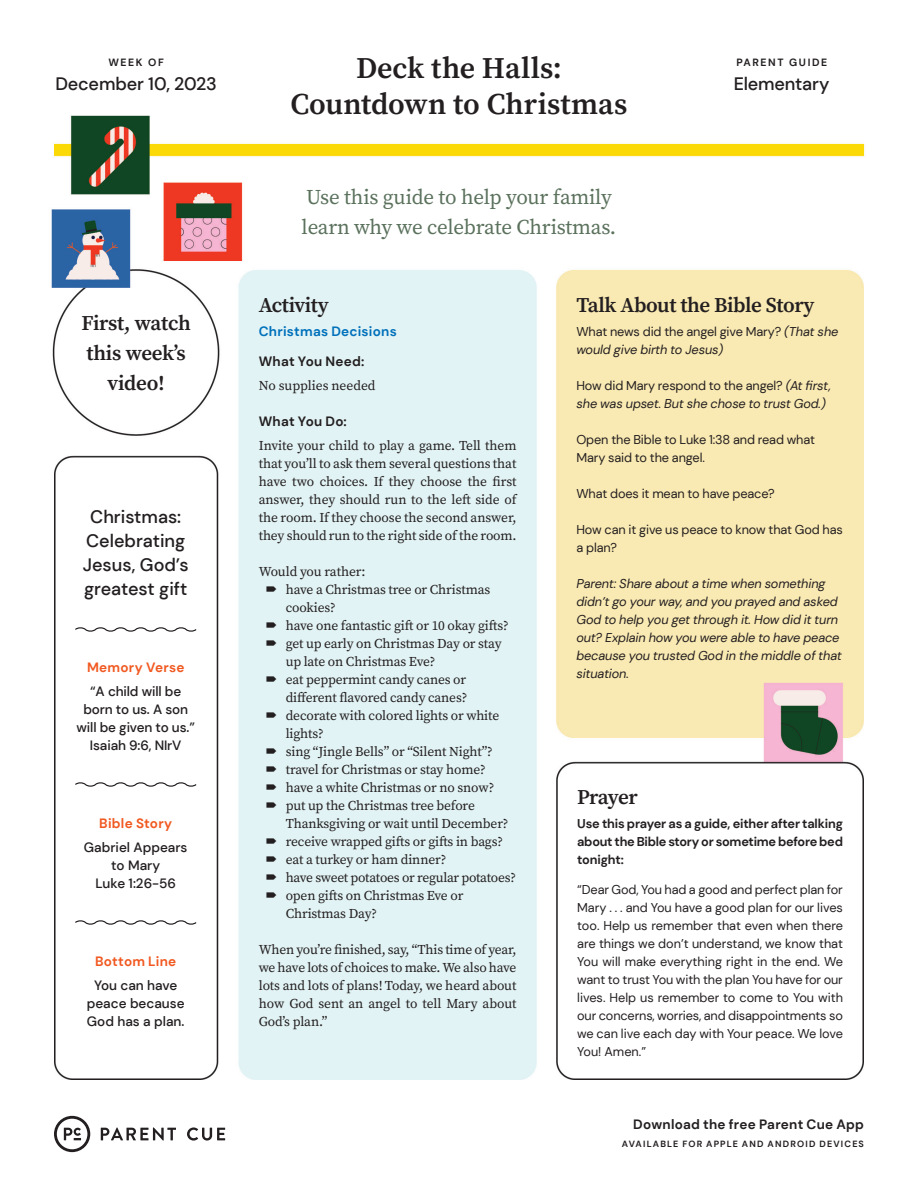
<style>
.page{position:relative;width:918px;height:1188px;background:#fff}
.page>*{position:absolute;margin:0;border:0;box-sizing:border-box;transform-origin:0 0}
.t1{font:600 30px/36px "Source Serif Pro";color:#231f20;text-align:center}
.t2{font:600 21px/30px "Source Serif Pro";letter-spacing:-.02em;color:#231f20;text-align:center}
.t3{font:21px/30px "Source Serif Pro";letter-spacing:-.01em;color:#5a715c}
.t4{font:500 18px/24px "DM Sans";color:#231f20;text-align:center}
.t5{font:13.5px/18px "Source Serif Pro";letter-spacing:-.01em;color:#231f20;text-align:justify}
.t6{font:500 13.5px/18px "DM Sans";color:#231f20;text-align:center}
.t7{font:700 13.5px "DM Sans";letter-spacing:.015em;color:#231f20}
.t8{font:700 13.5px "DM Sans";letter-spacing:.02em;color:#f15921}
.t9{font:700 13.5px "DM Sans";letter-spacing:.015em;color:#0071bb}
.t10{font:12.75px/18px "DM Sans";letter-spacing:-.01em;color:#231f20}
.t11{font:italic 12.75px/18px "DM Sans";letter-spacing:-.01em;color:#231f20}
.t12{font:700 12.75px/18px "DM Sans";letter-spacing:-.02em;color:#231f20;text-align:justify}
.t13{font:700 10.5px "DM Sans";letter-spacing:.15em;color:#231f20}
.t14{font:700 9px "DM Sans";letter-spacing:.13em;color:#231f20}
.s1{font-style:normal}
</style>
<div class="page">
<img style="left:51px;top:115px;width:814px;height:1038px">
<svg style="left:101px;top:1127px;width:75px;height:14px"></svg>
<svg style="left:187px;top:1127px;width:38px;height:14px"></svg>
<svg style="left:54px;top:1116px;width:36px;height:36px"></svg>
<svg style="left:74px;top:626px;width:124px;height:7px"></svg>
<svg style="left:74px;top:781px;width:124px;height:7px"></svg>
<svg style="left:74px;top:919px;width:124px;height:7px"></svg>
<svg style="left:267px;top:586px;width:9px;height:6px"></svg>
<svg style="left:267px;top:622px;width:9px;height:6px"></svg>
<svg style="left:267px;top:640px;width:9px;height:6px"></svg>
<svg style="left:267px;top:676px;width:9px;height:6px"></svg>
<svg style="left:267px;top:712px;width:9px;height:6px"></svg>
<svg style="left:267px;top:748px;width:9px;height:6px"></svg>
<svg style="left:267px;top:766px;width:9px;height:6px"></svg>
<svg style="left:267px;top:784px;width:9px;height:6px"></svg>
<svg style="left:267px;top:802px;width:9px;height:6px"></svg>
<svg style="left:267px;top:838px;width:9px;height:6px"></svg>
<svg style="left:267px;top:856px;width:9px;height:6px"></svg>
<svg style="left:267px;top:874px;width:9px;height:6px"></svg>
<svg style="left:267px;top:892px;width:9px;height:6px"></svg>
<p class="t13" style="left:108px;top:56px;width:57px">WEEK OF</p>
<h3 class="t4" style="left:55px;top:72px;width:163px">December 10, 2023</h3>
<h2 class="t2" style="left:81px;top:308px;width:111px">First, watch this week’s video!</h2>
<h3 class="t4" style="left:83px;top:505px;width:107px">Christmas:<br>Celebrating<br>Jesus, God’s greatest gift</h3>
<p class="t8" style="left:87px;top:659px;width:99px">Memory Verse</p>
<p class="t6" style="left:77px;top:682px;width:120px">“A child will be born to us. A son will be given to us.”<br>Isaiah 9:6, NIrV</p>
<p class="t8" style="left:99px;top:815px;width:75px">Bible Story</p>
<p class="t6" style="left:84px;top:838px;width:105px">Gabriel Appears to Mary<br>Luke 1:26-56</p>
<p class="t8" style="left:95px;top:953px;width:83px">Bottom Line</p>
<p class="t6" style="left:87px;top:976px;width:99px">You can have peace because<br>God has a plan.</p>
<h1 class="t1" style="left:290px;top:50px;width:339px">Deck the Halls:<br>Countdown to Christmas</h1>
<h2 class="t3" style="left:302px;top:182px;width:316px">Use this guide to help your family learn why we celebrate Christmas.</h2>
<p class="t13" style="left:736px;top:56px;width:92px">PARENT GUIDE</p>
<h3 class="t4" style="left:734px;top:72px;width:97px">Elementary</h3>
<h2 class="t2" style="left:259px;top:290px;width:71px">Activity</h2>
<p class="t9" style="left:259px;top:323px;width:140px">Christmas Decisions</p>
<p class="t7" style="left:259px;top:353px;width:107px">What You Need:</p>
<p class="t5" style="left:259px;top:376px;width:118px">No supplies needed</p>
<p class="t7" style="left:259px;top:413px;width:90px">What You Do:</p>
<p class="t5" style="left:259px;top:437px;width:259px">Invite your child to play a game. Tell them that you’ll to ask them several questions that have two choices. If they choose the first answer, they should run to the left side of the room. If they choose the second answer, they should run to the right side of the room.</p>
<p class="t5" style="left:286px;top:562px;width:232px;text-align:left;text-indent:-27px">Would you rather:<br>have a Christmas tree or Christmas cookies?<br>have one fantastic gift or 10 okay gifts? get up early on Christmas Day or stay up late on Christmas Eve?<br>eat peppermint candy canes or different flavored candy canes? decorate with colored lights or white lights?<br>sing “Jingle Bells” or “Silent Night”? travel for Christmas or stay home? have a white Christmas or no snow? put up the Christmas tree before<br>Thanksgiving or wait until December? receive wrapped gifts or gifts in bags? eat a turkey or ham dinner?<br>have sweet potatoes or regular potatoes? open gifts on Christmas Eve or<br>Christmas Day?</p>
<p class="t5" style="left:259px;top:940px;width:259px">When you’re finished, say, “This time of year, we have lots of choices to make. We also have lots and lots of plans! Today, we heard about how God sent an angel to tell Mary about God’s plan.”</p>
<h2 class="t2" style="left:576px;top:290px;width:240px">Talk About the Bible Story</h2>
<p class="t11" style="left:576px;top:322px;width:264px"><span class="s1">What news did the angel give Mary?</span> (That she would give birth to Jesus)</p>
<p class="t11" style="left:576px;top:377px;width:256px"><span class="s1">How did Mary respond to the angel?</span> (At first, she was upset. But she chose to trust God.)</p>
<p class="t10" style="left:576px;top:431px;width:240px">Open the Bible to Luke 1:38 and read what<br>Mary said to the angel.</p>
<p class="t10" style="left:576px;top:485px;width:200px">What does it mean to have peace?</p>
<p class="t10" style="left:576px;top:521px;width:268px">How can it give us peace to know that God has a plan?</p>
<p class="t11" style="left:576px;top:575px;width:267px">Parent: Share about a time when something didn’t go your way, and you prayed and asked God to help you get through it. How did it turn out? Explain how you were able to have peace because you trusted God in the middle of that situation.</p>
<h2 class="t2" style="left:577px;top:782px;width:62px">Prayer</h2>
<p class="t12" style="left:577px;top:815px;width:267px">Use this prayer as a guide, either after talking about the Bible story or sometime before bed tonight:</p>
<p class="t10" style="left:577px;top:881px;width:267px;text-align:justify">“Dear God, You had a good and perfect plan for Mary . . . and You have a good plan for our lives too. Help us remember that even when there are things we don’t understand, we know that You will make everything right in the end. We want to trust You with the plan You have for our lives. Help us remember to come to You with our concerns, worries, and disappointments so we can live each day with Your peace. We love You! Amen.”</p>
<p class="t7" style="left:633px;top:1116px;width:232px">Download the free Parent Cue App</p>
<p class="t14" style="left:622px;top:1138px;width:244px">AVAILABLE FOR APPLE AND ANDROID DEVICES</p>
</div>
